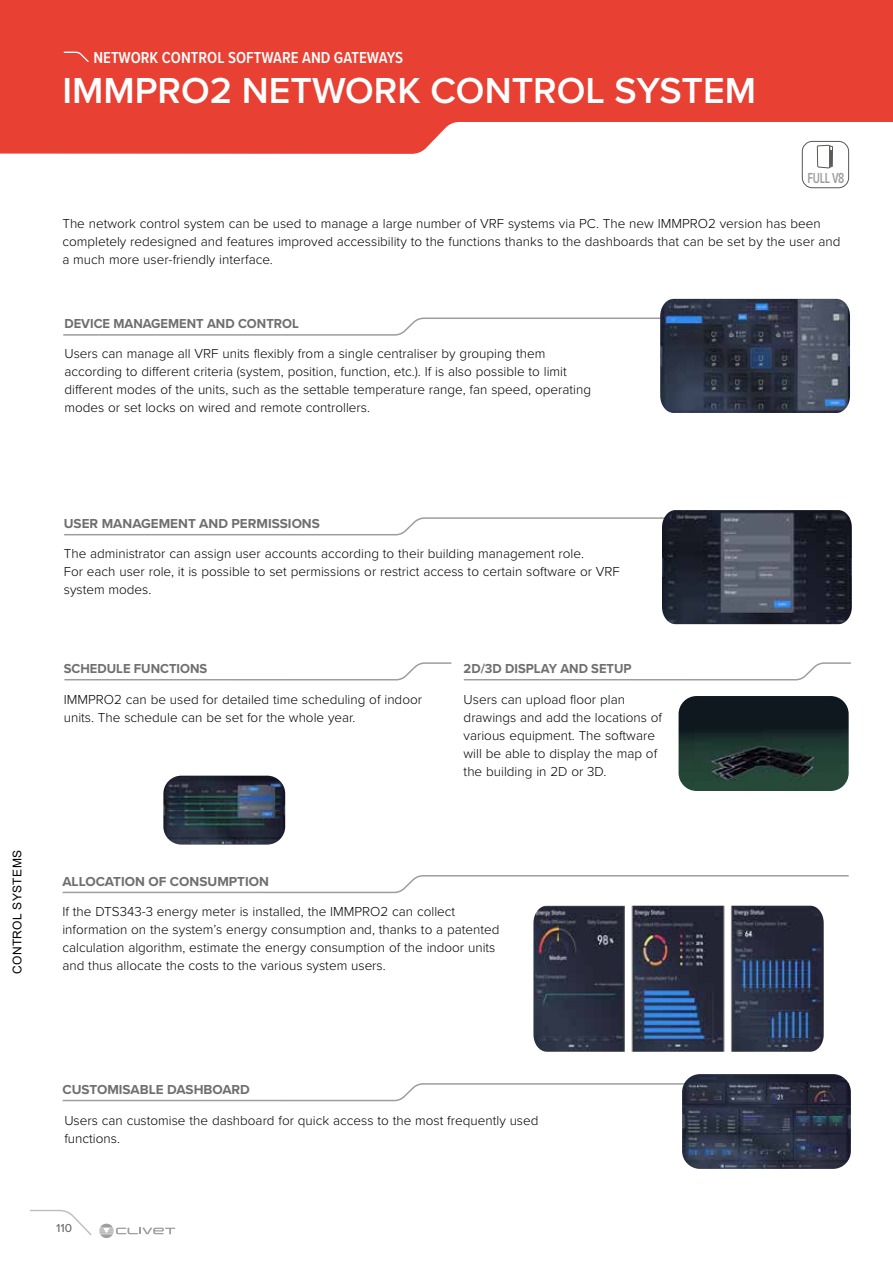
<style>
.page{position:relative;width:893px;height:1263px;background:#fff}
.page>*{position:absolute;margin:0;border:0;box-sizing:border-box;transform-origin:0 0}
.t1{font:600 37.5px "Proxima Nova";color:#fff}
.t2{font:600 16.5px "Proxima Nova Cond";color:#fff}
.t3{font:600 15px "Proxima Nova Cond";letter-spacing:-.025em;color:#9d9d9c;scale:.81 1}
.t4{font:300 13.5px/18px "Proxima Nova";color:#000}
.t5{font:700 13.5px "Proxima Nova";color:#706f6f}
.t6{font:700 13.5px "Proxima Nova";color:#706f6f;scale:.96 1}
.t7{font:12px "Arial";letter-spacing:.035em;color:#000}
.t8{font:500 12px "Proxima Nova";color:#706f6f}
</style>
<div class="page">
<svg style="left:30px;top:1209px;width:62px;height:26px"></svg>
<svg style="left:99px;top:1224px;width:76px;height:14px"></svg>
<img style="left:163px;top:776px;width:122px;height:68px">
<svg style="left:0;top:0;width:893px;height:154px;background:#ea5448"></svg>
<svg style="left:63px;top:51px;width:27px;height:12px"></svg>
<svg style="left:62px;top:875px;width:787px;height:19px"></svg>
<svg style="left:62px;top:1083px;width:620px;height:19px"></svg>
<img style="left:679px;top:696px;width:170px;height:95px">
<img style="left:682px;top:1074px;width:169px;height:95px">
<div style="left:802px;top:141px;width:47px;height:47px;background:#fff;border-radius:10px"></div>
<div style="left:802px;top:141px;width:47px;height:47px;border:1px solid #575756;border-radius:10px"></div>
<svg style="left:816px;top:144px;width:18px;height:44px"></svg>
<svg style="left:63px;top:317px;width:597px;height:19px"></svg>
<svg style="left:64px;top:662px;width:388px;height:19px"></svg>
<svg style="left:64px;top:517px;width:598px;height:19px"></svg>
<svg style="left:463px;top:662px;width:388px;height:19px"></svg>
<img style="left:660px;top:299px;width:190px;height:114px">
<img style="left:662px;top:510px;width:190px;height:114px">
<img style="left:533px;top:906px;width:291px;height:146px">
<p class="t2" style="left:93px;top:45px;width:311px">NETWORK CONTROL SOFTWARE AND GATEWAYS</p>
<h1 class="t1" style="left:62px;top:62px;width:695px">IMMPRO2 NETWORK CONTROL SYSTEM</h1>
<p class="t3" style="left:807px;top:167px;width:47px">FULL V8</p>
<p class="t4" style="left:62px;top:214px;width:780px">The network control system can be used to manage a large number of VRF systems via PC. The new IMMPRO2 version has been completely redesigned and features improved accessibility to the functions thanks to the dashboards that can be set by the user and a much more user-friendly interface.</p>
<p class="t6" style="left:64px;top:313px;width:246px">DEVICE MANAGEMENT AND CONTROL</p>
<p class="t4" style="left:64px;top:344px;width:528px">Users can manage all VRF units flexibly from a single centraliser by grouping them according to different criteria (system, position, function, etc.). If is also possible to limit different modes of the units, such as the settable temperature range, fan speed, operating modes or set locks on wired and remote controllers.</p>
<p class="t7" style="left:9px;top:974px;width:126px;rotate:-90deg">CONTROL SYSTEMS</p>
<p class="t5" style="left:64px;top:513px;width:258px">USER MANAGEMENT AND PERMISSIONS</p>
<p class="t4" style="left:64px;top:544px;width:558px">The administrator can assign user accounts according to their building management role.<br>For each user role, it is possible to set permissions or restrict access to certain software or VRF system modes.</p>
<p class="t6" style="left:64px;top:658px;width:151px">SCHEDULE FUNCTIONS</p>
<p class="t6" style="left:464px;top:658px;width:177px">2D/3D DISPLAY AND SETUP</p>
<p class="t4" style="left:64px;top:689px;width:360px">IMMPRO2 can be used for detailed time scheduling of indoor units. The schedule can be set for the whole year.</p>
<p class="t4" style="left:464px;top:689px;width:200px">Users can upload floor plan drawings and add the locations of various equipment. The software will be able to display the map of the building in 2D or 3D.</p>
<p class="t5" style="left:62px;top:871px;width:208px">ALLOCATION OF CONSUMPTION</p>
<p class="t4" style="left:62px;top:902px;width:439px">If the DTS343-3 energy meter is installed, the IMMPRO2 can collect information on the system’s energy consumption and, thanks to a patented calculation algorithm, estimate the energy consumption of the indoor units and thus allocate the costs to the various system users.</p>
<p class="t5" style="left:62px;top:1079px;width:189px">CUSTOMISABLE DASHBOARD</p>
<p class="t4" style="left:64px;top:1110px;width:476px">Users can customise the dashboard for quick access to the most frequently used functions.</p>
<p class="t8" style="left:56px;top:1219px;width:17px">110</p>
</div>
